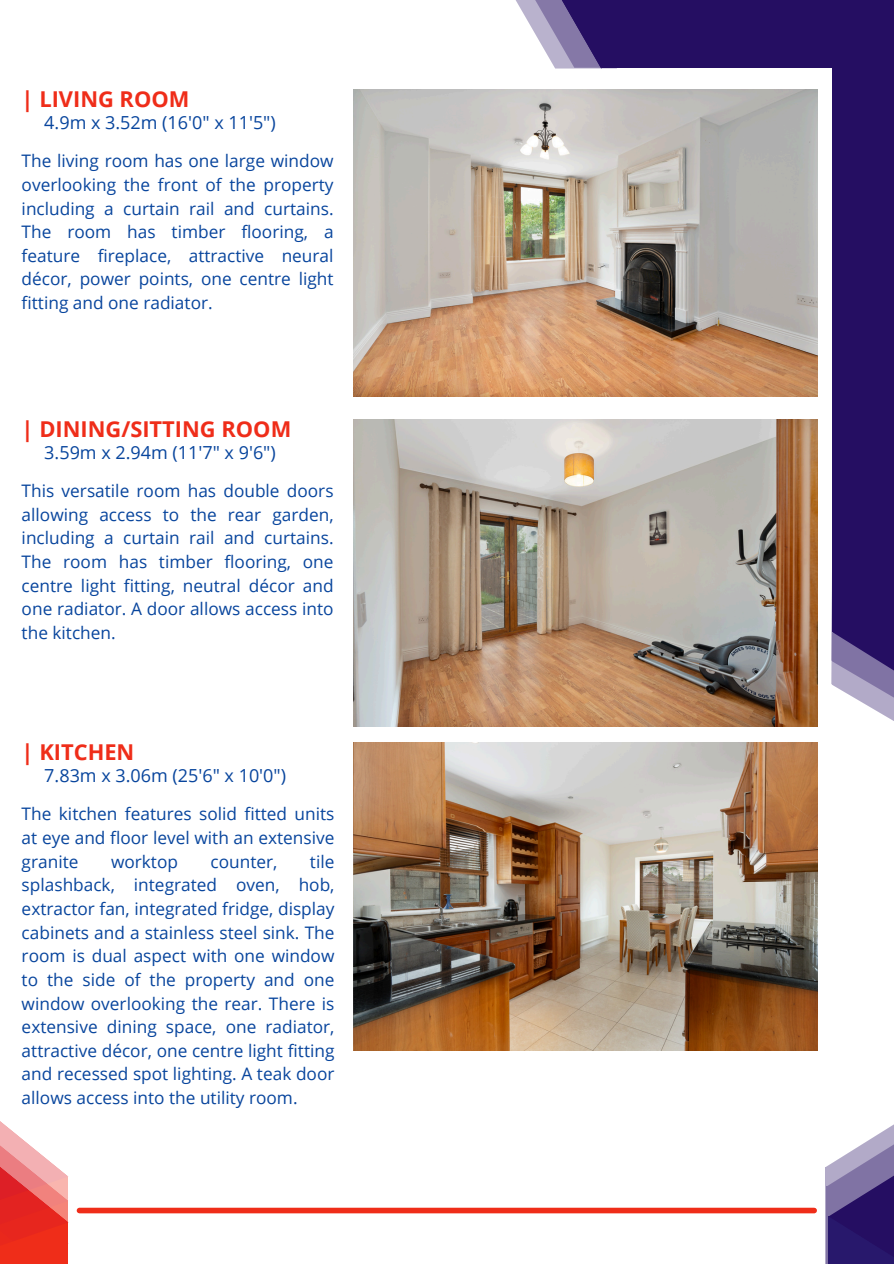
<style>
.page{position:relative;width:894px;height:1264px;background:#fff}
.page>*{position:absolute;margin:0;border:0;box-sizing:border-box;transform-origin:0 0}
.t1{font:700 21.9px "Open Sans";color:#ef2d19}
.t2{font:18px "Open Sans";color:#08459d}
.t3{font:17.25px/23.7px "Open Sans";color:#08459d;text-align:justify}
</style>
<div class="page">
<svg style="left:515px;top:0;width:13px;height:21px"></svg>
<svg style="left:528px;top:0;width:27px;height:68px;fill:#b9b2cd"></svg>
<div style="left:602px;top:0;width:291px;height:68px;background:#250e62"></div>
<svg style="left:831px;top:585px;width:62px;height:136px"></svg>
<div style="left:832px;top:0;width:61px;height:631px;background:#250e62"></div>
<svg style="left:832px;top:631px;width:61px;height:60px;background:#6c5d95"></svg>
<svg style="left:555px;top:0;width:62px;height:69px"></svg>
<svg style="left:825px;top:1125px;width:68px;height:138px"></svg>
<svg style="left:0;top:1121px;width:69px;height:142px"></svg>
<div style="left:79px;top:1207px;width:735px;height:6px;background:#ef2d19"></div>
<img style="left:354px;top:89px;width:462px;height:308px">
<img style="left:354px;top:419px;width:462px;height:308px">
<img style="left:354px;top:742px;width:462px;height:308px">
<h1 class="t1" style="left:22px;top:84px;width:169px">| LIVING ROOM</h1>
<p class="t2" style="left:44px;top:110px;width:233px">4.9m x 3.52m (16'0" x 11'5")</p>
<p class="t3" style="left:22px;top:149px;width:313px">The living room has one large window overlooking the front of the property including a curtain rail and curtains.<br>The room has timber flooring, a feature fireplace, attractive neural décor, power points, one centre light fitting and one radiator.</p>
<h1 class="t1" style="left:22px;top:413px;width:271px">| DINING/SITTING ROOM</h1>
<p class="t2" style="left:44px;top:440px;width:233px">3.59m x 2.94m (11'7" x 9'6")</p>
<p class="t3" style="left:22px;top:478px;width:313px">This versatile room has double doors allowing access to the rear garden, including a curtain rail and curtains.<br>The room has timber flooring, one centre light fitting, neutral décor and one radiator. A door allows access into the kitchen.</p>
<h1 class="t1" style="left:22px;top:737px;width:114px">| KITCHEN</h1>
<p class="t2" style="left:44px;top:763px;width:243px">7.83m x 3.06m (25'6" x 10'0")</p>
<p class="t3" style="left:22px;top:802px;width:314px">The kitchen features solid fitted units at eye and floor level with an extensive granite</p>
<p class="t3" style="left:22px;top:849px;width:314px;text-indent:288px">tile splashback, integrated oven, hob, extractor fan, integrated fridge, display cabinets and a stainless steel sink. The room is dual aspect with one window to the side of the property and one window overlooking the rear. There is extensive dining space, one radiator, attractive décor, one centre light fitting and recessed spot lighting. A teak door allows access into the utility room.</p>
<p class="t3" style="left:111px;top:849px;width:68px">worktop</p>
<p class="t3" style="left:210px;top:849px;width:68px">counter,</p>
</div>
